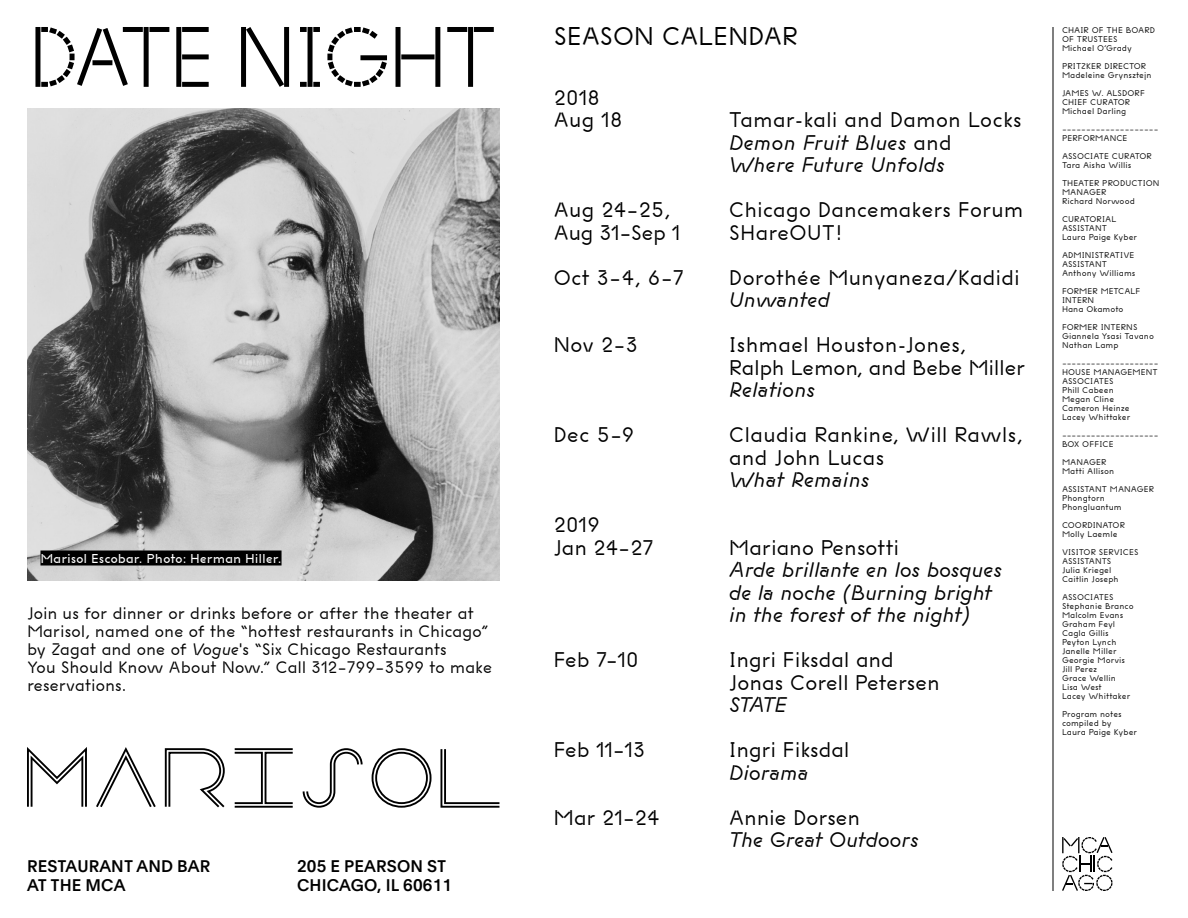
<style>
.page{position:relative;width:1188px;height:918px;background:#fff}
.page>*{position:absolute;margin:0;border:0;box-sizing:border-box;transform-origin:0 0}
.t1{font:99.75px "MCA Usix Uthree";letter-spacing:-.06em;color:#000}
.t2{font:30px "MCA Uten Usixpointfive";letter-spacing:-.015em;color:#000}
.t3{font:24.75px/22.5px "MCA Uten Usixpointfive";letter-spacing:-.015em;color:#000}
.t4{font:italic 24.75px/22.5px "MCA Uten Usixpointfive";letter-spacing:-.015em;color:#000}
.t5{font:19.5px/18px "MCA Uten Usixpointfive";letter-spacing:-.015em;color:#000}
.t6{font:500 16.5px/18.8px "Plain";letter-spacing:.01em;color:#000}
.t7{font:15px "MCA Uten Ueight";letter-spacing:-.01em;color:#fff}
.t8{font:9.75px/9px "MCA Uten Usixpointfive";letter-spacing:.005em;color:#000}
.s1{font-style:normal}
.s2{font-style:italic}
</style>
<div class="page">
<svg style="left:1062px;top:837px;width:51px;height:54px"></svg>
<svg style="left:27px;top:747px;width:473px;height:61px"></svg>
<img style="left:27px;top:108px;width:473px;height:472px">
<hr style="left:1053px;top:27px;width:1px;height:864px;background:#000">
<div style="left:40px;top:550px;width:242px;height:16px;background:#000"></div>
<h2 class="t2" style="left:554px;top:21px;width:246px">SEASON CALENDAR</h2>
<h1 class="t1" style="left:27px;top:2px;width:473px">DATE NIGHT</h1>
<p class="t8" style="left:1062px;top:25px;width:95px">CHAIR OF THE BOARD<br>OF TRUSTEES<br>Michael O’Grady</p>
<p class="t8" style="left:1062px;top:61px;width:91px">PRITZKER DIRECTOR<br>Madeleine Grynsztejn</p>
<p class="t8" style="left:1062px;top:88px;width:85px">JAMES W. ALSDORF<br>CHIEF CURATOR<br>Michael Darling</p>
<p class="t8" style="left:1062px;top:124px;width:98px">––––––––––––––––––––<br>PERFORMANCE</p>
<p class="t8" style="left:1062px;top:151px;width:91px">ASSOCIATE CURATOR<br>Tara Aisha Willis</p>
<p class="t8" style="left:1062px;top:178px;width:99px">THEATER PRODUCTION<br>MANAGER<br>Richard Norwood</p>
<p class="t8" style="left:1062px;top:214px;width:77px">CURATORIAL<br>ASSISTANT<br>Laura Paige Kyber</p>
<p class="t8" style="left:1062px;top:250px;width:75px">ADMINISTRATIVE<br>ASSISTANT<br>Anthony Williams</p>
<p class="t8" style="left:1062px;top:286px;width:80px">FORMER METCALF<br>INTERN<br>Hana Okamoto</p>
<p class="t8" style="left:1062px;top:322px;width:94px">FORMER INTERNS<br>Giannela Ysasi Tavano<br>Nathan Lamp</p>
<p class="t8" style="left:1062px;top:358px;width:98px">––––––––––––––––––––<br>HOUSE MANAGEMENT<br>ASSOCIATES<br>Phill Cabeen<br>Megan Cline<br>Cameron Heinze<br>Lacey Whittaker</p>
<p class="t8" style="left:1062px;top:430px;width:98px">––––––––––––––––––––<br>BOX OFFICE</p>
<p class="t8" style="left:1062px;top:457px;width:54px">MANAGER<br>Matti Allison</p>
<p class="t8" style="left:1062px;top:484px;width:94px">ASSISTANT MANAGER<br>Phongtorn<br>Phongluantum</p>
<p class="t8" style="left:1062px;top:520px;width:65px">COORDINATOR<br>Molly Laemle</p>
<p class="t8" style="left:1062px;top:547px;width:78px">VISITOR SERVICES<br>ASSISTANTS<br>Julia Kriegel<br>Caitlin Joseph</p>
<p class="t8" style="left:1062px;top:592px;width:73px">ASSOCIATES<br>Stephanie Branco<br>Malcolm Evans<br>Graham Feyl<br>Cagla Gillis<br>Peyton Lynch<br>Janelle Miller<br>Georgie Morvis<br>Jill Perez<br>Grace Wellin<br>Lisa West<br>Lacey Whittaker</p>
<p class="t8" style="left:1062px;top:709px;width:77px">Program notes compiled by<br>Laura Paige Kyber</p>
<h3 class="t3" style="left:554px;top:86px;width:71px">2018<br>Aug 18</h3>
<h3 class="t4" style="left:729px;top:108px;width:295px"><span class="s1">Tamar-kali and Damon Locks<br></span>Demon Fruit Blues <span class="s1">and<br></span>Where Future Unfolds</h3>
<h3 class="t3" style="left:553px;top:199px;width:119px">Aug 24–25,</h3>
<h3 class="t3" style="left:729px;top:199px;width:296px">Chicago Dancemakers Forum</h3>
<h3 class="t3" style="left:553px;top:221px;width:128px">Aug 31–Sep 1</h3>
<h3 class="t3" style="left:729px;top:221px;width:116px">SHareOUT!</h3>
<h3 class="t3" style="left:553px;top:266px;width:132px">Oct 3–4, 6–7</h3>
<h3 class="t3" style="left:729px;top:266px;width:293px">Dorothée Munyaneza/Kadidi</h3>
<h3 class="t4" style="left:729px;top:288px;width:103px">Unwanted</h3>
<h3 class="t3" style="left:553px;top:334px;width:87px">Nov 2–3</h3>
<h3 class="t3" style="left:729px;top:334px;width:298px">Ishmael Houston-Jones,<br>Ralph Lemon, and Bebe Miller</h3>
<h3 class="t4" style="left:729px;top:378px;width:88px">Relations</h3>
<h3 class="t3" style="left:553px;top:424px;width:83px">Dec 5–9</h3>
<h3 class="t3" style="left:729px;top:424px;width:295px">Claudia Rankine, Will Rawls, and John Lucas</h3>
<h3 class="t4" style="left:729px;top:468px;width:142px">What Remains</h3>
<h3 class="t3" style="left:553px;top:514px;width:102px">2019<br>Jan 24–27</h3>
<h3 class="t3" style="left:729px;top:536px;width:172px">Mariano Pensotti</h3>
<h3 class="t4" style="left:729px;top:558px;width:275px">Arde brillante en los bosques de la noche (Burning bright in the forest of the night)</h3>
<h3 class="t7" style="left:40px;top:550px;width:242px">Marisol Escobar. Photo: Herman Hiller.</h3>
<p class="t5" style="left:27px;top:604px;width:467px">Join us for dinner or drinks before or after the theater at Marisol, named one of the “hottest restaurants in Chicago” by Zagat and one of <span class="s2">Vogue</span>'s “Six Chicago Restaurants<br>You Should Know About Now.” Call 312–799–3599 to make reservations.</p>
<h3 class="t3" style="left:553px;top:649px;width:87px">Feb 7–10</h3>
<h3 class="t3" style="left:729px;top:649px;width:213px">Ingri Fiksdal and<br>Jonas Corell Petersen</h3>
<h3 class="t4" style="left:729px;top:693px;width:59px">STATE</h3>
<h3 class="t3" style="left:553px;top:739px;width:94px">Feb 11–13</h3>
<h3 class="t3" style="left:729px;top:739px;width:122px">Ingri Fiksdal</h3>
<h3 class="t4" style="left:729px;top:761px;width:81px">Diorama</h3>
<h3 class="t3" style="left:553px;top:806px;width:108px">Mar 21–24</h3>
<h3 class="t3" style="left:729px;top:806px;width:133px">Annie Dorsen</h3>
<h3 class="t4" style="left:729px;top:828px;width:191px">The Great Outdoors</h3>
<h3 class="t6" style="left:27px;top:856px;width:185px">RESTAURANT AND BAR<br>AT THE MCA</h3>
<h3 class="t6" style="left:297px;top:856px;width:157px">205 E PEARSON ST<br>CHICAGO, IL 60611</h3>
</div>
